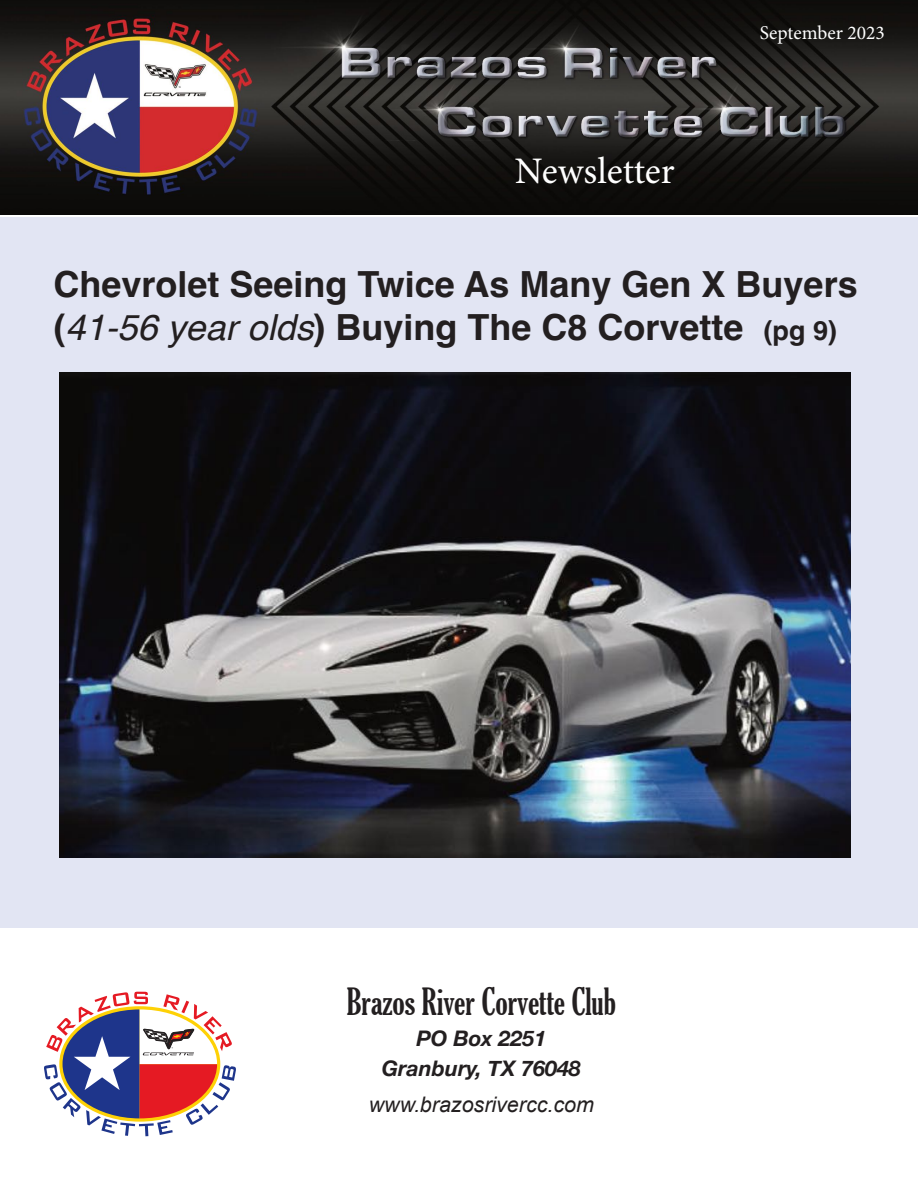
<style>
.page{position:relative;width:918px;height:1188px;background:#fff}
.page>*{position:absolute;margin:0;border:0;box-sizing:border-box;transform-origin:0 0}
.t1{font:37.5px "Minion Pro";color:#fff}
.t2{font:700 36px/43.2px "Helvetica";color:#231f20}
.t3{font:extra-condensed 36px "Gloucester";color:#231f20}
.t4{font:italic 700 21.45px/30.8px "Helvetica Neue";color:#231f20;text-align:center}
.t5{font:italic 21.45px "Arial";color:#231f20}
.t6{font:19.5px "Minion Pro";color:#fff}
.s1{font-weight:400;font-style:italic}
.s2{font-size:27px}
</style>
<div class="page">
<div style="left:0;top:210px;width:918px;height:717px;background:#e2e5f3"></div>
<img style="left:0;top:0;width:918px;height:215px">
<svg style="left:44px;top:992px;width:192px;height:144px"></svg>
<img style="left:60px;top:373px;width:790px;height:485px">
<p class="t1" style="left:515px;top:148px;width:162px">Newsletter</p>
<p class="t6" style="left:760px;top:21px;width:127px">September 2023</p>
<p class="t2" style="left:53px;top:266px;width:806px">Chevrolet Seeing Twice As Many Gen X Buyers (<span class="s1">41-56 year olds</span>) Buying The C8 Corvette <span class="s2">(pg 9)</span></p>
<p class="t3" style="left:347px;top:981px;width:271px">Brazos River Corvette Club</p>
<p class="t4" style="left:382px;top:1022px;width:201px">PO Box 2251<br>Granbury, TX 76048</p>
<p class="t5" style="left:369px;top:1093px;width:227px">www.brazosrivercc.com</p>
</div>
